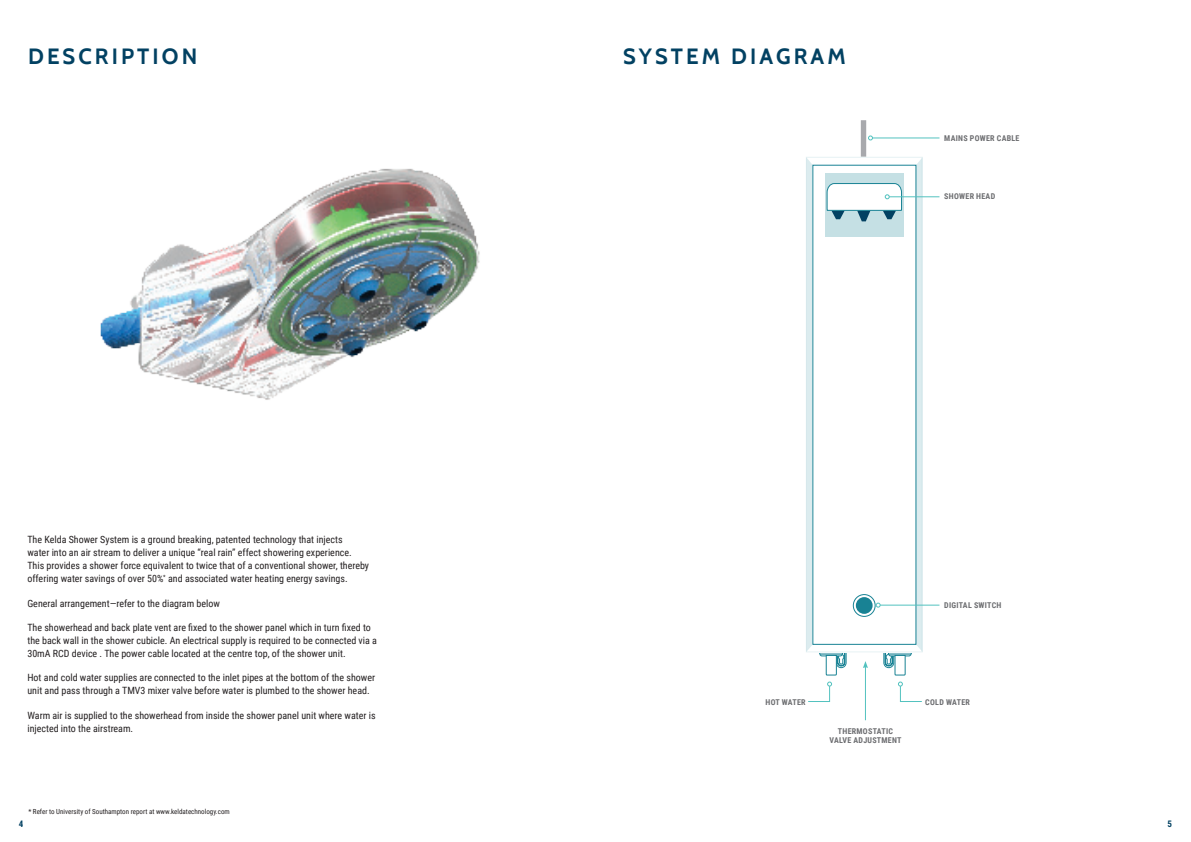
<style>
.page{position:relative;width:1191px;height:842px;background:#fff}
.page>*{position:absolute;margin:0;border:0;box-sizing:border-box;transform-origin:0 0}
.t1{font:700 22px "Cabin";letter-spacing:.14em;color:#024162}
.t2{font:10px/13px "Roboto Condensed";color:#231f20}
.t3{font:700 9px "Roboto Condensed";color:#024162}
.t4{font:700 8px "Roboto Condensed";letter-spacing:.035em;color:#6c6d70}
.t5{font:7px "Roboto Condensed";color:#231f20}
</style>
<div class="page">
<div style="left:861px;top:120px;width:5px;height:37px;background:#a8a9ad"></div>
<img style="left:100px;top:168px;width:380px;height:232px">
<hr style="left:865px;top:666px;width:1px;height:54px;background:#53c2bf">
<hr style="left:880px;top:605px;width:59px;height:1px;background:#53c2bf">
<hr style="left:889px;top:196px;width:50px;height:1px;background:#53c2bf">
<svg style="left:806px;top:157px;width:117px;height:545px"></svg>
<hr style="left:872px;top:137px;width:67px;height:1px;background:#53c2bf">
<svg style="left:868px;top:135px;width:5px;height:5px"></svg>
<p class="t1" style="left:28px;top:43px;width:171px">DESCRIPTION</p>
<p class="t2" style="left:27px;top:533px;width:343px">The Kelda Shower System is a ground breaking, patented technology that injects<br>water into an air stream to deliver a unique “real rain” effect showering experience.<br>This provides a shower force equivalent to twice that of a conventional shower, thereby offering water savings of over 50%<sup>*</sup> and associated water heating energy savings.</p>
<p class="t2" style="left:27px;top:596px;width:194px">General arrangement—refer to the diagram below</p>
<p class="t2" style="left:27px;top:620px;width:351px">The showerhead and back plate vent are fixed to the shower panel which in turn fixed to the back wall in the shower cubicle. An electrical supply is required to be connected via a<br>30mA RCD device . The power cable located at the centre top, of the shower unit.</p>
<p class="t2" style="left:27px;top:671px;width:349px">Hot and cold water supplies are connected to the inlet pipes at the bottom of the shower unit and pass through a TMV3 mixer valve before water is plumbed to the shower head.</p>
<p class="t2" style="left:27px;top:708px;width:350px">Warm air is supplied to the showerhead from inside the shower panel unit where water is injected into the airstream.</p>
<p class="t5" style="left:28px;top:806px;width:203px">* Refer to University of Southampton report at www.keldatechnology.com</p>
<p class="t1" style="left:623px;top:43px;width:224px">SYSTEM DIAGRAM</p>
<p class="t4" style="left:944px;top:132px;width:77px">MAINS POWER CABLE</p>
<p class="t4" style="left:944px;top:191px;width:52px">SHOWER HEAD</p>
<p class="t4" style="left:944px;top:599px;width:59px">DIGITAL SWITCH</p>
<p class="t4" style="left:765px;top:696px;width:42px">HOT WATER</p>
<p class="t4" style="left:925px;top:696px;width:46px">COLD WATER</p>
<p class="t4" style="left:838px;top:725px;width:57px">THERMOSTATIC</p>
<p class="t4" style="left:829px;top:735px;width:74px">VALVE ADJUSTMENT</p>
<p class="t3" style="left:19px;top:818px;width:6px">4</p>
<p class="t3" style="left:1167px;top:818px;width:6px">5</p>
</div>
